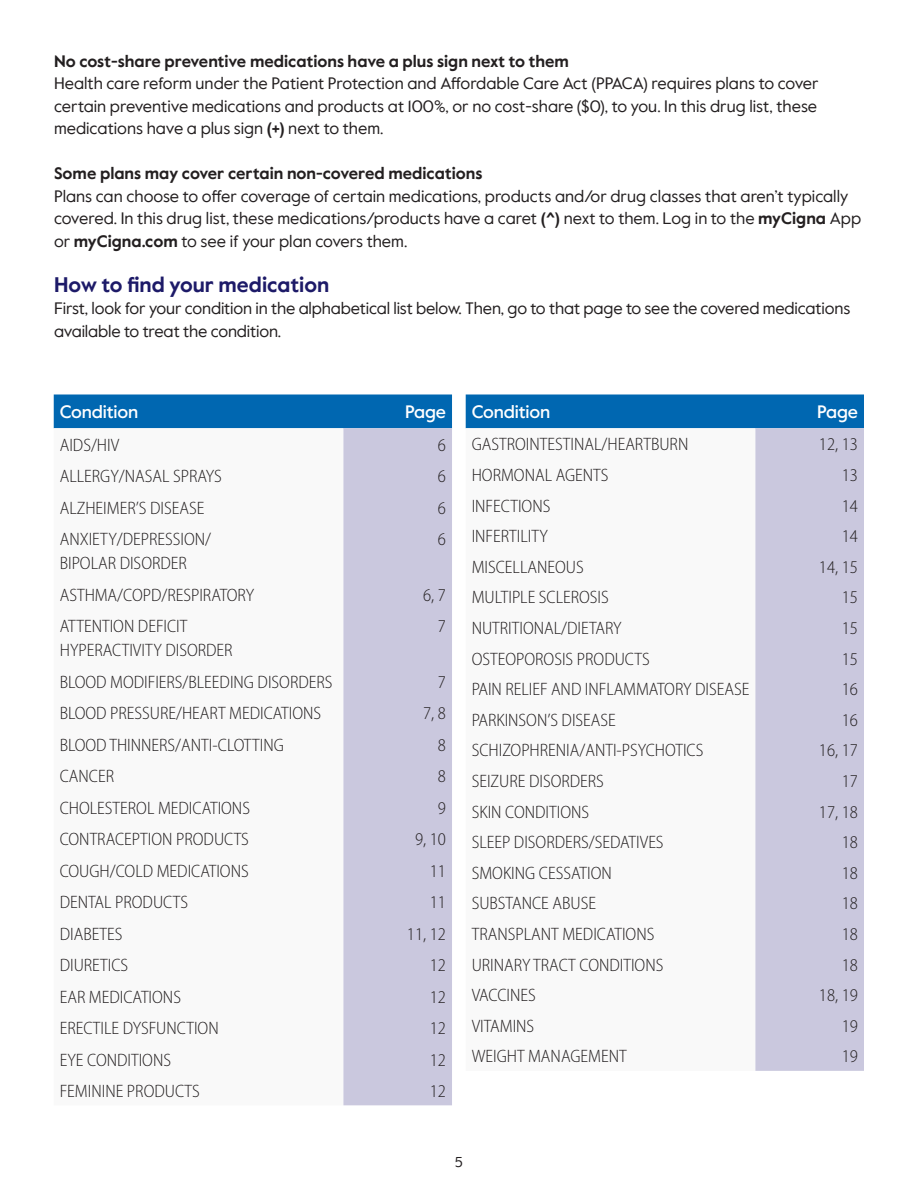
<style>
.page{position:relative;width:918px;height:1188px;background:#fff}
.page>*{position:absolute;margin:0;border:0;box-sizing:border-box;transform-origin:0 0}
.List_Header{font:700 21px "Value Sans Pro";color:#1d1a68}
.t1{font:300 semi-condensed 18px/24px "Myriad Pro";color:#231f20}
.Page_headers_14_16_pt_blue{font:500 18px "Value Sans Pro";letter-spacing:-.01em;color:#fff}
.List_Header-2{font:16.5px/22.5px "Value Sans Pro";color:#231f20}
.List_Header-3{font:700 16.5px "Value Sans Pro";color:#231f20}
.t2{font:14.25px "Value Sans Pro";color:#231f20}
.s1{font-weight:700}
</style>
<div class="page">
<div style="left:54px;top:394px;width:398px;height:34px;background:#0067b1"></div>
<div style="left:343px;top:428px;width:109px;height:677px;background:#cac8de"></div>
<div style="left:466px;top:394px;width:398px;height:34px;background:#0067b1"></div>
<div style="left:755px;top:428px;width:109px;height:643px;background:#cac8de"></div>
<p class="List_Header-3" style="left:54px;top:51px;width:516px">No cost-share preventive medications have a plus sign next to them</p>
<p class="List_Header-2" style="left:54px;top:73px;width:766px;text-align:justify">Health care reform under the Patient Protection and Affordable Care Act (PPACA) requires plans to cover certain preventive medications and products at 100%, or no cost-share ($0), to you. In this drug list, these medications have a plus sign <span class="s1">(+)</span> next to them.</p>
<p class="List_Header-3" style="left:54px;top:164px;width:430px">Some plans may cover certain non-covered medications</p>
<p class="List_Header-2" style="left:54px;top:185px;width:809px">Plans can choose to offer coverage of certain medications, products and/or drug classes that aren’t typically covered. In this drug list, these medications/products have a caret <span class="s1">(^)</span> next to them. Log in to the <span class="s1">myCigna</span> App or <span class="s1">myCigna.com</span> to see if your plan covers them.</p>
<p class="List_Header" style="left:54px;top:272px;width:277px">How to find your medication</p>
<p class="List_Header-2" style="left:54px;top:298px;width:798px">First, look for your condition in the alphabetical list below. Then, go to that page to see the covered medications available to treat the condition.</p>
<p class="Page_headers_14_16_pt_blue" style="left:60px;top:401px;width:80px">Condition</p>
<p class="Page_headers_14_16_pt_blue" style="left:405px;top:401px;width:42px">Page</p>
<p class="t1" style="left:60px;top:433px;width:61px">AIDS/HIV</p>
<p class="t1" style="left:438px;top:433px;width:10px">6</p>
<p class="t1" style="left:60px;top:465px;width:164px">ALLERGY/NASAL SPRAYS</p>
<p class="t1" style="left:438px;top:465px;width:10px">6</p>
<p class="t1" style="left:60px;top:496px;width:146px">ALZHEIMER’S DISEASE</p>
<p class="t1" style="left:438px;top:496px;width:10px">6</p>
<p class="t1" style="left:60px;top:528px;width:153px">ANXIETY/DEPRESSION/<br>BIPOLAR DISORDER</p>
<p class="t1" style="left:438px;top:528px;width:10px">6</p>
<p class="t1" style="left:60px;top:583px;width:196px">ASTHMA/COPD/RESPIRATORY</p>
<p class="t1" style="left:423px;top:583px;width:24px">6, 7</p>
<p class="t1" style="left:60px;top:615px;width:174px">ATTENTION DEFICIT<br>HYPERACTIVITY DISORDER</p>
<p class="t1" style="left:438px;top:615px;width:10px">7</p>
<p class="t1" style="left:60px;top:670px;width:274px">BLOOD MODIFIERS/BLEEDING DISORDERS</p>
<p class="t1" style="left:438px;top:670px;width:10px">7</p>
<p class="t1" style="left:60px;top:702px;width:263px">BLOOD PRESSURE/HEART MEDICATIONS</p>
<p class="t1" style="left:423px;top:702px;width:24px">7, 8</p>
<p class="t1" style="left:60px;top:733px;width:226px">BLOOD THINNERS/ANTI-CLOTTING</p>
<p class="t1" style="left:438px;top:733px;width:10px">8</p>
<p class="t1" style="left:60px;top:765px;width:56px">CANCER</p>
<p class="t1" style="left:438px;top:765px;width:10px">8</p>
<p class="t1" style="left:60px;top:796px;width:192px">CHOLESTEROL MEDICATIONS</p>
<p class="t1" style="left:438px;top:796px;width:10px">9</p>
<p class="t1" style="left:60px;top:828px;width:191px">CONTRACEPTION PRODUCTS</p>
<p class="t1" style="left:415px;top:828px;width:32px">9, 10</p>
<p class="t1" style="left:60px;top:859px;width:191px">COUGH/COLD MEDICATIONS</p>
<p class="t1" style="left:430px;top:859px;width:18px">11</p>
<p class="t1" style="left:60px;top:891px;width:130px">DENTAL PRODUCTS</p>
<p class="t1" style="left:430px;top:891px;width:18px">11</p>
<p class="t1" style="left:60px;top:922px;width:64px">DIABETES</p>
<p class="t1" style="left:407px;top:922px;width:41px">11, 12</p>
<p class="t1" style="left:60px;top:954px;width:70px">DIURETICS</p>
<p class="t1" style="left:430px;top:954px;width:18px">12</p>
<p class="t1" style="left:60px;top:985px;width:123px">EAR MEDICATIONS</p>
<p class="t1" style="left:430px;top:985px;width:18px">12</p>
<p class="t1" style="left:60px;top:1017px;width:161px">ERECTILE DYSFUNCTION</p>
<p class="t1" style="left:430px;top:1017px;width:18px">12</p>
<p class="t1" style="left:60px;top:1048px;width:113px">EYE CONDITIONS</p>
<p class="t1" style="left:430px;top:1048px;width:18px">12</p>
<p class="t1" style="left:60px;top:1079px;width:142px">FEMININE PRODUCTS</p>
<p class="t1" style="left:430px;top:1079px;width:18px">12</p>
<p class="Page_headers_14_16_pt_blue" style="left:472px;top:401px;width:80px">Condition</p>
<p class="Page_headers_14_16_pt_blue" style="left:817px;top:401px;width:42px">Page</p>
<p class="t1" style="left:472px;top:433px;width:218px">GASTROINTESTINAL/HEARTBURN</p>
<p class="t1" style="left:819px;top:433px;width:41px">12, 13</p>
<p class="t1" style="left:472px;top:463px;width:138px">HORMONAL AGENTS</p>
<p class="t1" style="left:842px;top:463px;width:18px">13</p>
<p class="t1" style="left:472px;top:494px;width:80px">INFECTIONS</p>
<p class="t1" style="left:842px;top:494px;width:18px">14</p>
<p class="t1" style="left:472px;top:524px;width:78px">INFERTILITY</p>
<p class="t1" style="left:842px;top:524px;width:18px">14</p>
<p class="t1" style="left:472px;top:555px;width:114px">MISCELLANEOUS</p>
<p class="t1" style="left:819px;top:555px;width:41px">14, 15</p>
<p class="t1" style="left:472px;top:586px;width:139px">MULTIPLE SCLEROSIS</p>
<p class="t1" style="left:842px;top:586px;width:18px">15</p>
<p class="t1" style="left:472px;top:616px;width:151px">NUTRITIONAL/DIETARY</p>
<p class="t1" style="left:842px;top:616px;width:18px">15</p>
<p class="t1" style="left:472px;top:647px;width:180px">OSTEOPOROSIS PRODUCTS</p>
<p class="t1" style="left:842px;top:647px;width:18px">15</p>
<p class="t1" style="left:472px;top:677px;width:279px">PAIN RELIEF AND INFLAMMATORY DISEASE</p>
<p class="t1" style="left:842px;top:677px;width:18px">16</p>
<p class="t1" style="left:472px;top:708px;width:146px">PARKINSON’S DISEASE</p>
<p class="t1" style="left:842px;top:708px;width:18px">16</p>
<p class="t1" style="left:472px;top:739px;width:233px">SCHIZOPHRENIA/ANTI-PSYCHOTICS</p>
<p class="t1" style="left:819px;top:739px;width:41px">16, 17</p>
<p class="t1" style="left:472px;top:769px;width:134px">SEIZURE DISORDERS</p>
<p class="t1" style="left:842px;top:769px;width:18px">17</p>
<p class="t1" style="left:472px;top:800px;width:119px">SKIN CONDITIONS</p>
<p class="t1" style="left:819px;top:800px;width:41px">17, 18</p>
<p class="t1" style="left:472px;top:830px;width:193px">SLEEP DISORDERS/SEDATIVES</p>
<p class="t1" style="left:842px;top:830px;width:18px">18</p>
<p class="t1" style="left:472px;top:861px;width:142px">SMOKING CESSATION</p>
<p class="t1" style="left:842px;top:861px;width:18px">18</p>
<p class="t1" style="left:472px;top:892px;width:126px">SUBSTANCE ABUSE</p>
<p class="t1" style="left:842px;top:892px;width:18px">18</p>
<p class="t1" style="left:472px;top:922px;width:184px">TRANSPLANT MEDICATIONS</p>
<p class="t1" style="left:842px;top:922px;width:18px">18</p>
<p class="t1" style="left:472px;top:953px;width:193px">URINARY TRACT CONDITIONS</p>
<p class="t1" style="left:842px;top:953px;width:18px">18</p>
<p class="t1" style="left:472px;top:983px;width:66px">VACCINES</p>
<p class="t1" style="left:819px;top:983px;width:41px">18, 19</p>
<p class="t1" style="left:472px;top:1014px;width:64px">VITAMINS</p>
<p class="t1" style="left:842px;top:1014px;width:18px">19</p>
<p class="t1" style="left:472px;top:1045px;width:157px">WEIGHT MANAGEMENT</p>
<p class="t1" style="left:842px;top:1045px;width:18px">19</p>
<p class="t2" style="left:455px;top:1153px;width:9px">5</p>
</div>
